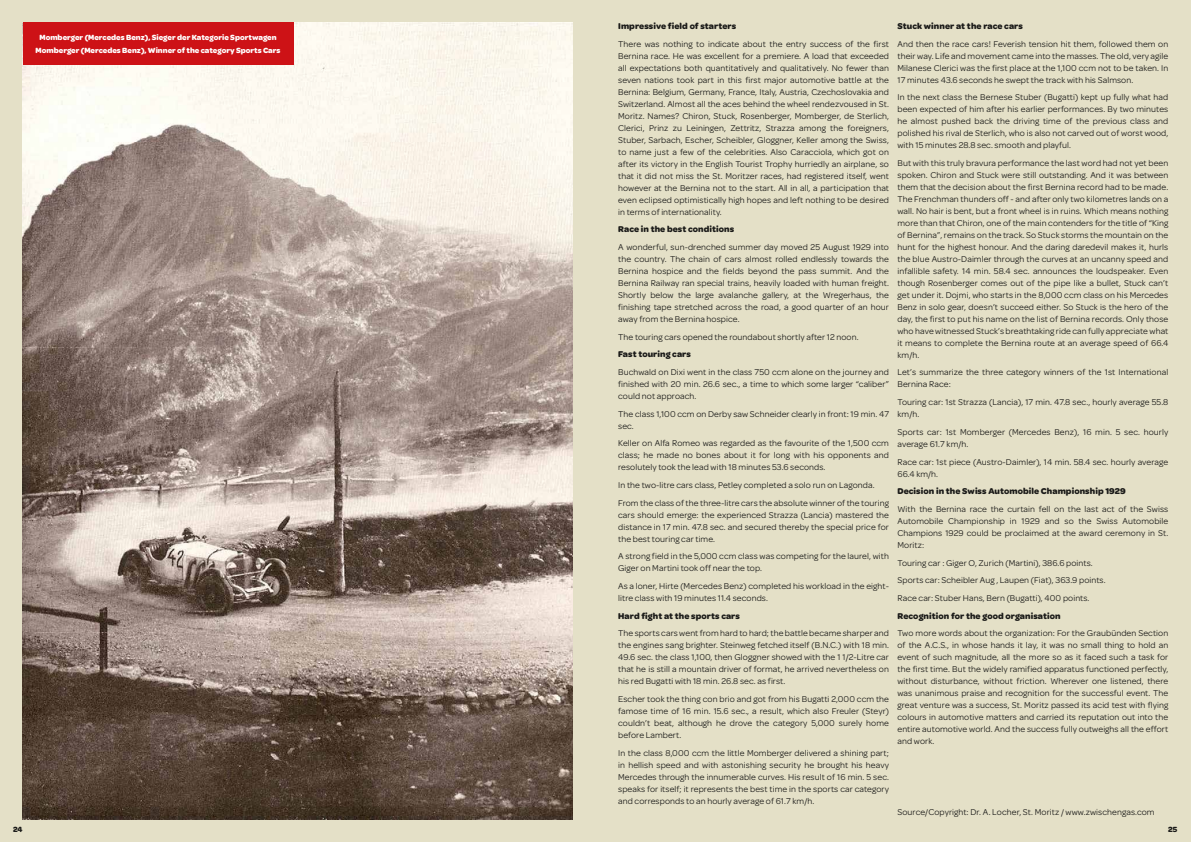
<style>
.page{position:relative;width:1191px;height:842px;background:#e4e0c7}
.page>*{position:absolute;margin:0;border:0;box-sizing:border-box;transform-origin:0 0}
.t1{font:9px/12px "Omnes";letter-spacing:.01em;color:#1a1a18;text-align:justify}
.t2{font:700 9px "Omnes";letter-spacing:.01em;color:#1a1a18}
.t3{font:700 8px/13px "Omnes";color:#fff;text-align:center}
.t4{font:700 8px "Omnes";color:#1a1a18}
</style>
<div class="page">
<img style="left:23px;top:23px;width:550px;height:796px">
<div style="left:23px;top:23px;width:270px;height:42px;background:#cd1216"></div>
<p class="t3" style="left:36px;top:31px;width:246px">Momberger (Mercedes Benz), Sieger der Kategorie Sportwagen<br>Momberger (Mercedes Benz), Winner of the category Sports Cars</p>
<p class="t2" style="left:618px;top:21px;width:120px">Impressive field of starters</p>
<p class="t1" style="left:618px;top:38px;width:272px">There was nothing to indicate about the entry success of the first Bernina race. He was excellent for a premiere. A load that exceeded all expectations both quantitatively and qualitatively. No fewer than seven nations took part in this first major automotive battle at the Bernina: Belgium, Germany, France, Italy, Austria, Czechoslovakia and Switzerland. Almost all the aces behind the wheel rendezvoused in St.<br>Moritz. Names? Chiron, Stuck, Rosenberger, Momberger, de Sterlich, Clerici, Prinz zu Leiningen, Zettritz, Strazza among the foreigners, Stuber, Sarbach, Escher, Scheibler, Gloggner, Keller among the Swiss, to name just a few of the celebrities. Also Caracciola, which got on after its victory in the English Tourist Trophy hurriedly an airplane, so that it did not miss the St. Moritzer races, had registered itself, went however at the Bernina not to the start. All in all, a participation that even eclipsed optimistically high hopes and left nothing to be desired in terms of internationality.</p>
<p class="t2" style="left:618px;top:224px;width:118px">Race in the best conditions</p>
<p class="t1" style="left:618px;top:241px;width:272px">A wonderful, sun-drenched summer day moved 25 August 1929 into the country. The chain of cars almost rolled endlessly towards the Bernina hospice and the fields beyond the pass summit. And the Bernina Railway ran special trains, heavily loaded with human freight.<br>Shortly below the large avalanche gallery, at the Wregerhaus, the finishing tape stretched across the road, a good quarter of an hour away from the Bernina hospice.</p>
<p class="t1" style="left:618px;top:331px;width:242px">The touring cars opened the roundabout shortly after 12 noon.</p>
<p class="t2" style="left:618px;top:349px;width:74px">Fast touring cars</p>
<p class="t1" style="left:618px;top:366px;width:272px">Buchwald on Dixi went in the class 750 ccm alone on the journey and finished with 20 min. 26.6 sec., a time to which some larger “caliber” could not approach.</p>
<p class="t1" style="left:618px;top:408px;width:272px">The class 1,100 ccm on Derby saw Schneider clearly in front: 19 min. 47 sec.</p>
<p class="t1" style="left:618px;top:437px;width:272px">Keller on Alfa Romeo was regarded as the favourite of the 1,500 ccm class; he made no bones about it for long with his opponents and resolutely took the lead with 18 minutes 53.6 seconds.</p>
<p class="t1" style="left:618px;top:476px;width:272px;line-height:17.7px">In the two-litre cars class, Petley completed a solo run on Lagonda.<br>From the class of the three-litre cars the absolute winner of the touring</p>
<p class="t1" style="left:618px;top:509px;width:272px">cars should emerge: the experienced Strazza (Lancia) mastered the distance in 17 min. 47.8 sec. and secured thereby the special price for the best touring car time.</p>
<p class="t1" style="left:618px;top:550px;width:272px">A strong field in the 5,000 ccm class was competing for the laurel, with<br>Giger on Martini took off near the top.</p>
<p class="t1" style="left:618px;top:580px;width:272px">As a loner, Hirte (Mercedes Benz) completed his workload in the eight&shy;litre class with 19 minutes 11.4 seconds.</p>
<p class="t2" style="left:618px;top:610px;width:123px">Hard fight at the sports cars</p>
<p class="t1" style="left:618px;top:627px;width:272px">The sports cars went from hard to hard; the battle became sharper and the engines sang brighter. Steinweg fetched itself (B.N.C.) with 18 min.<br>49.6 sec. the class 1,100, then Gloggner showed with the 1 1/2-Litre car that he is still a mountain driver of format, he arrived nevertheless on his red Bugatti with 18 min. 26.8 sec. as first.</p>
<p class="t1" style="left:618px;top:693px;width:272px">Escher took the thing con brio and got from his Bugatti 2,000 ccm the famose time of 16 min. 15.6 sec., a result, which also Freuler (Steyr) couldn’t beat, although he drove the category 5,000 surely home before Lambert.</p>
<p class="t1" style="left:618px;top:747px;width:272px">In the class 8,000 ccm the little Momberger delivered a shining part; in hellish speed and with astonishing security he brought his heavy Mercedes through the innumerable curves. His result of 16 min. 5 sec. speaks for itself; it represents the best time in the sports car category and corresponds to an hourly average of 61.7 km/h.</p>
<p class="t2" style="left:897px;top:21px;width:127px">Stuck winner at the race cars</p>
<p class="t1" style="left:897px;top:38px;width:272px">And then the race cars! Feverish tension hit them, followed them on their way. Life and movement came into the masses. The old, very agile Milanese Clerici was the first place at the 1,100 ccm not to be taken. In 17 minutes 43.6 seconds he swept the track with his Salmson.</p>
<p class="t1" style="left:897px;top:91px;width:272px">In the next class the Bernese Stuber (Bugatti) kept up fully what had been expected of him after his earlier performances. By two minutes he almost pushed back the driving time of the previous class and polished his rival de Sterlich, who is also not carved out of worst wood, with 15 minutes 28.8 sec. smooth and playful.</p>
<p class="t1" style="left:897px;top:157px;width:272px">But with this truly bravura performance the last word had not yet been spoken. Chiron and Stuck were still outstanding. And it was between them that the decision about the first Bernina record had to be made.<br>The Frenchman thunders off - and after only two kilometres lands on a wall. No hair is bent, but a front wheel is in ruins. Which means nothing more than that Chiron, one of the main contenders for the title of “King of Bernina”, remains on the track. So Stuck storms the mountain on the hunt for the highest honour. And the daring daredevil makes it, hurls the blue Austro-Daimler through the curves at an uncanny speed and infallible safety. 14 min. 58.4 sec. announces the loudspeaker. Even though Rosenberger comes out of the pipe like a bullet, Stuck can’t get under it. Dojmi, who starts in the 8,000 ccm class on his Mercedes Benz in solo gear, doesn’t succeed either. So Stuck is the hero of the day, the first to put his name on the list of Bernina records. Only those who have witnessed Stuck’s breathtaking ride can fully appreciate what it means to complete the Bernina route at an average speed of 66.4 km/h.</p>
<p class="t1" style="left:897px;top:367px;width:272px">Let’s summarize the three category winners of the 1st International<br>Bernina Race:</p>
<p class="t1" style="left:897px;top:396px;width:272px">Touring car: 1st Strazza (Lancia), 17 min. 47.8 sec., hourly average 55.8 km/h.</p>
<p class="t1" style="left:897px;top:426px;width:272px">Sports car: 1st Momberger (Mercedes Benz), 16 min. 5 sec. hourly average 61.7 km/h.</p>
<p class="t1" style="left:897px;top:455px;width:272px">Race car: 1st piece (Austro-Daimler), 14 min. 58.4 sec. hourly average<br>66.4 km/h.</p>
<p class="t2" style="left:897px;top:486px;width:230px">Decision in the Swiss Automobile Championship 1929</p>
<p class="t1" style="left:897px;top:503px;width:272px">With the Bernina race the curtain fell on the last act of the Swiss Automobile Championship in 1929 and so the Swiss Automobile Champions 1929 could be proclaimed at the award ceremony in St.<br>Moritz:</p>
<p class="t1" style="left:897px;top:554px;width:210px;line-height:17.7px;text-align:left">Touring car : Giger O, Zurich (Martini), 386.6 points.<br>Sports car: Scheibler Aug , Laupen (Fiat), 363.9 points.<br>Race car: Stuber Hans, Bern (Bugatti), 400 points.</p>
<p class="t2" style="left:897px;top:610px;width:165px">Recognition for the good organisation</p>
<p class="t1" style="left:897px;top:627px;width:272px">Two more words about the organization: For the Graubünden Section of the A.C.S., in whose hands it lay, it was no small thing to hold an event of such magnitude, all the more so as it faced such a task for the first time. But the widely ramified apparatus functioned perfectly, without disturbance, without friction. Wherever one listened, there was unanimous praise and recognition for the successful event. The great venture was a success, St. Moritz passed its acid test with flying colours in automotive matters and carried its reputation out into the entire automotive world. And the success fully outweighs all the effort and work.</p>
<p class="t1" style="left:897px;top:806px;width:259px">Source/Copyright: Dr. A. Locher, St. Moritz / www.zwischengas.com</p>
<p class="t4" style="left:13px;top:824px;width:11px">24</p>
<p class="t4" style="left:1168px;top:824px;width:11px">25</p>
</div>
